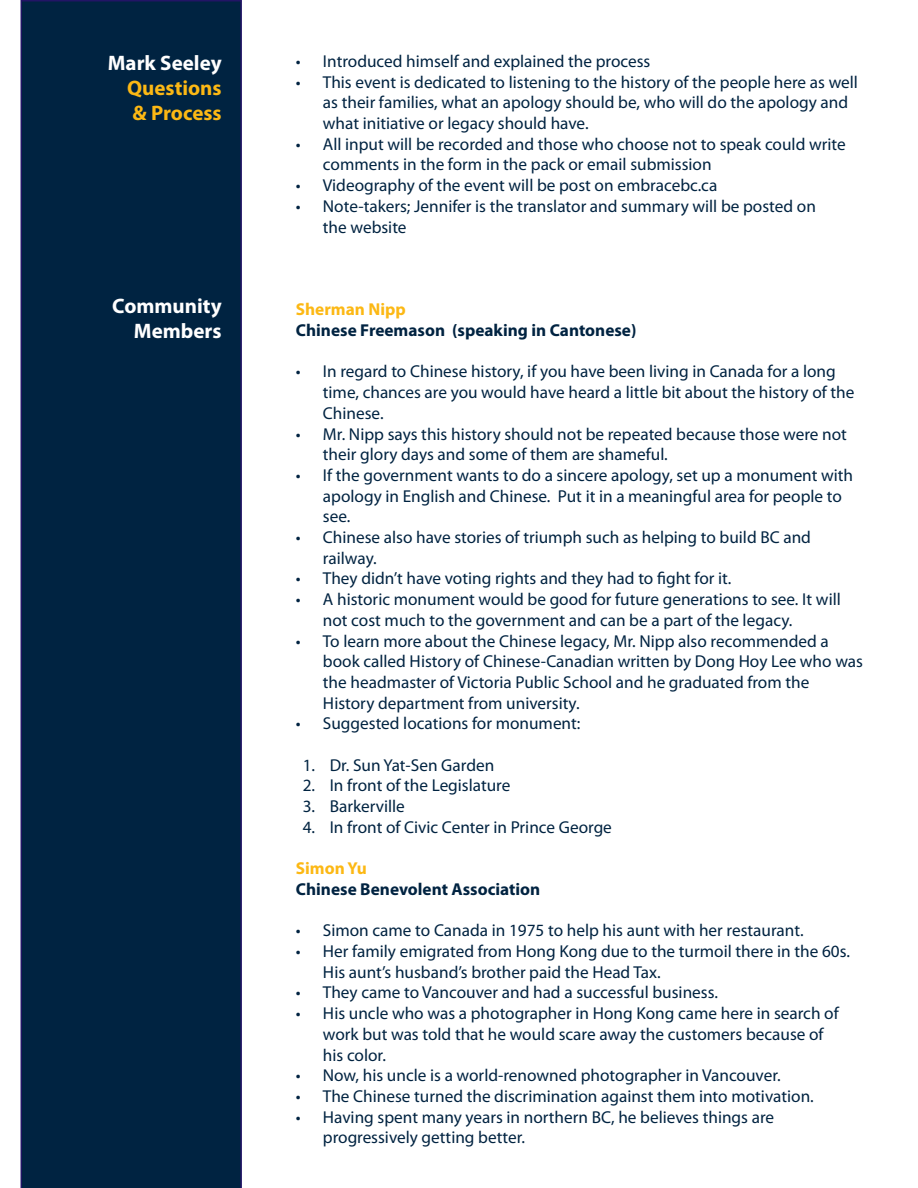
<style>
.page{position:relative;width:918px;height:1188px;background:#fff}
.page>*{position:absolute;margin:0;border:0;box-sizing:border-box;transform-origin:0 0}
.t1{font:700 21px/25.2px "Myriad Pro";color:#fff;text-align:right}
.t2{font:700 21px/25.2px "Myriad Pro";color:#fcb814}
.t3{font:17.25px/20.7px "Myriad Pro";color:#002341}
.t4{font:700 17.25px/20.7px "Myriad Pro";color:#002341}
.s1{color:#fcb814}
</style>
<div class="page">
<div style="left:21px;top:0;width:221px;height:1188px;background:#002341"></div>
<p class="t1" style="left:108px;top:49px;width:115px">Mark Seeley</p>
<p class="t2" style="left:127px;top:75px;width:96px">Questions &amp; Process</p>
<p class="t1" style="left:112px;top:292px;width:111px">Community<br>Members</p>
<p class="t3" style="left:296px;top:51px;width:356px">• Introduced himself and explained the process</p>
<p class="t3" style="left:323px;top:71px;width:537px;text-indent:-27px">• This event is dedicated to listening to the history of the people here as well as their families, what an apology should be, who will do the apology and what initiative or legacy should have.</p>
<p class="t3" style="left:323px;top:133px;width:524px;text-indent:-27px">• All input will be recorded and those who choose not to speak could write comments in the form in the pack or email submission</p>
<p class="t3" style="left:296px;top:175px;width:423px">• Videography of the event will be post on embracebc.ca</p>
<p class="t3" style="left:323px;top:195px;width:495px;text-indent:-27px">• Note-takers; Jennifer is the translator and summary will be posted on the website</p>
<p class="t4" style="left:296px;top:299px;width:342px"><span class="s1">Sherman Nipp<br></span>Chinese Freemason (speaking in Cantonese)</p>
<p class="t3" style="left:323px;top:361px;width:533px;text-indent:-27px">• In regard to Chinese history, if you have been living in Canada for a long time, chances are you would have heard a little bit about the history of the<br>Chinese.</p>
<p class="t3" style="left:323px;top:423px;width:526px;text-indent:-27px">• Mr. Nipp says this history should not be repeated because those were not their glory days and some of them are shameful.</p>
<p class="t3" style="left:323px;top:465px;width:532px;text-indent:-27px">• If the government wants to do a sincere apology, set up a monument with apology in English and Chinese. Put it in a meaningful area for people to see.</p>
<p class="t3" style="left:323px;top:527px;width:490px;text-indent:-27px">• Chinese also have stories of triumph such as helping to build BC and railway.</p>
<p class="t3" style="left:296px;top:568px;width:437px">• They didn’t have voting rights and they had to fight for it.</p>
<p class="t3" style="left:323px;top:589px;width:519px;text-indent:-27px">• A historic monument would be good for future generations to see. It will not cost much to the government and can be a part of the legacy.</p>
<p class="t3" style="left:323px;top:630px;width:542px;text-indent:-27px">• To learn more about the Chinese legacy, Mr. Nipp also recommended a book called History of Chinese-Canadian written by Dong Hoy Lee who was the headmaster of Victoria Public School and he graduated from the History department from university.</p>
<p class="t3" style="left:296px;top:713px;width:286px">• Suggested locations for monument:</p>
<p class="t3" style="left:303px;top:754px;width:193px">1. Dr. Sun Yat-Sen Garden</p>
<p class="t3" style="left:303px;top:775px;width:209px">2. In front of the Legislature</p>
<p class="t3" style="left:303px;top:796px;width:104px">3. Barkerville</p>
<p class="t3" style="left:303px;top:816px;width:311px">4. In front of Civic Center in Prince George</p>
<p class="t4" style="left:296px;top:858px;width:246px"><span class="s1">Simon Yu<br></span>Chinese Benevolent Association</p>
<p class="t3" style="left:296px;top:920px;width:509px">• Simon came to Canada in 1975 to help his aunt with her restaurant.</p>
<p class="t3" style="left:323px;top:941px;width:529px;text-indent:-27px">• Her family emigrated from Hong Kong due to the turmoil there in the 60s.<br>His aunt’s husband’s brother paid the Head Tax.</p>
<p class="t3" style="left:296px;top:982px;width:424px">• They came to Vancouver and had a successful business.</p>
<p class="t3" style="left:323px;top:1003px;width:517px;text-indent:-27px">• His uncle who was a photographer in Hong Kong came here in search of work but was told that he would scare away the customers because of his color.</p>
<p class="t3" style="left:296px;top:1065px;width:486px">• Now, his uncle is a world-renowned photographer in Vancouver.</p>
<p class="t3" style="left:296px;top:1086px;width:519px">• The Chinese turned the discrimination against them into motivation.</p>
<p class="t3" style="left:323px;top:1106px;width:453px;text-indent:-27px">• Having spent many years in northern BC, he believes things are progressively getting better.</p>
</div>
